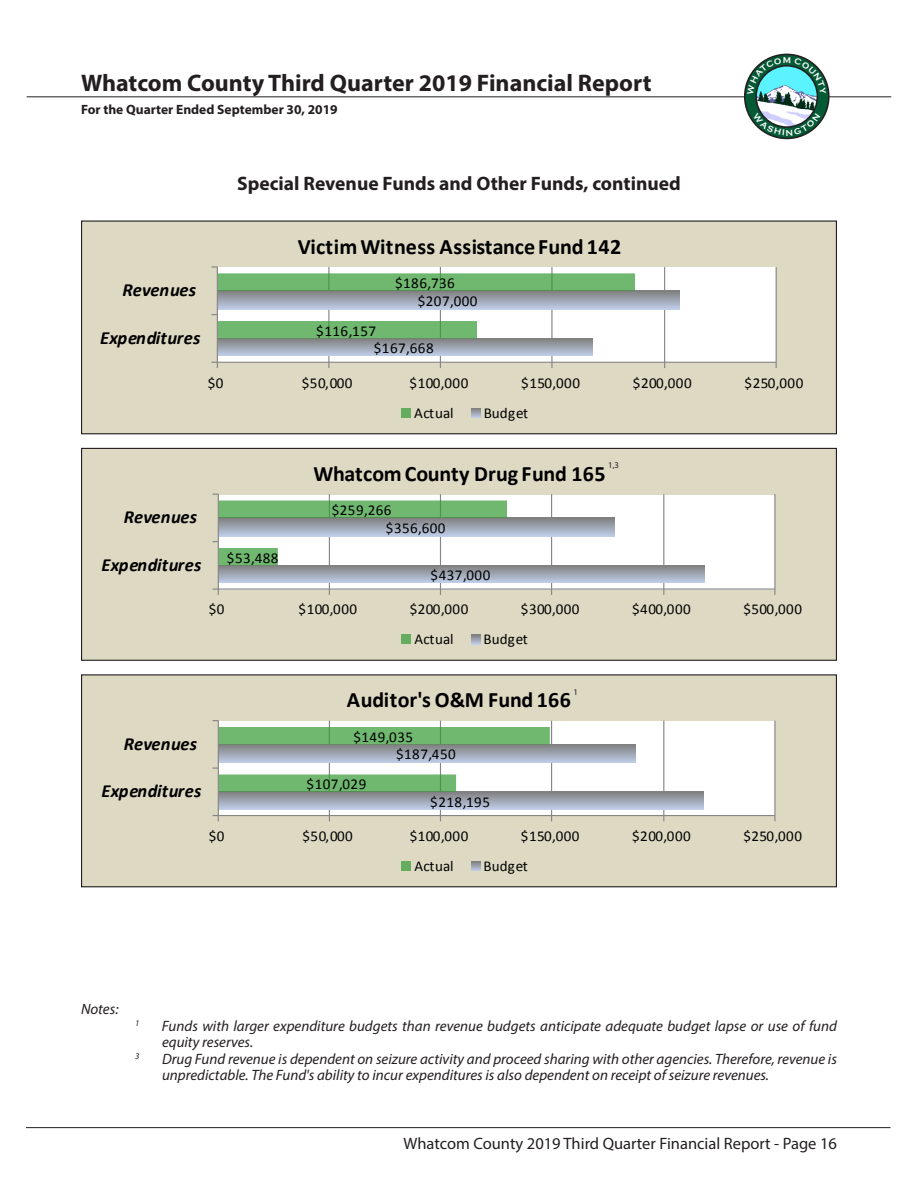
<style>
.page{position:relative;width:918px;height:1188px;background:#fff}
.page>*{position:absolute;margin:0;border:0;box-sizing:border-box;transform-origin:0 0}
.t1{font:700 24px "Myriad Pro";color:#231f20}
.t2{font:700 22.05px "Calibri";letter-spacing:.005em;color:#000}
.Qtrly_Section_Contin{font:700 19.5px "Myriad Pro";color:#231f20}
.t3{font:italic 700 18.6px "Calibri";letter-spacing:.01em;color:#000}
.t4{font:italic 700 18.45px "Calibri";letter-spacing:.01em;color:#000}
.t5{font:16.5px "Myriad Pro";color:#231f20}
.t6{font:15.15px "Calibri";letter-spacing:.03em;color:#000}
.Qtrly_End_Page_Notes{font:italic 15px/16.5px "Myriad Pro";color:#231f20}
.t7{font:15px "Calibri";letter-spacing:.03em;color:#000}
.t8{font:700 13.5px "Myriad Pro";color:#231f20}
.Qtrly_End_Page_Notes-2{font:8.7px "Myriad Pro";color:#231f20}
.Qtrly_End_Page_Notes-3{font:italic 8.7px "Myriad Pro";color:#231f20}
</style>
<div class="page">
<hr style="left:27px;top:96px;width:864px;height:1px;background:#231f20">
<hr style="left:26px;top:1127px;width:865px;height:1px;background:#231f20">
<svg style="left:745px;top:54px;width:84px;height:84px"></svg>
<div style="left:744px;top:54px;width:86px;height:85px;border:2px solid #231f20;border-radius:50%"></div>
<img style="left:756px;top:66px;width:61px;height:61px;border-radius:31px">
<div style="left:90px;top:221px;width:739px;height:213px;background:#ddd9c3"></div>
<div style="left:218px;top:268px;width:558px;height:95px;background:#fff"></div>
<hr style="left:328px;top:267px;width:1px;height:95px;background:#868686">
<hr style="left:440px;top:267px;width:1px;height:95px;background:#868686">
<hr style="left:551px;top:267px;width:2px;height:95px;background:#868686">
<hr style="left:664px;top:267px;width:1px;height:95px;background:#868686">
<hr style="left:776px;top:267px;width:1px;height:95px;background:#868686">
<svg style="left:218px;top:338px;width:374px;height:18px;background:#9da5b1"></svg>
<svg style="left:635px;top:291px;width:44px;height:18px"></svg>
<hr style="left:217px;top:362px;width:559px;height:1px;background:#868686">
<hr style="left:217px;top:267px;width:1px;height:95px;background:#868686">
<svg style="left:212px;top:362px;width:6px;height:6px"></svg>
<svg style="left:212px;top:266px;width:423px;height:72px"></svg>
<div style="left:401px;top:408px;width:10px;height:9px;background:#66ac5e"></div>
<svg style="left:471px;top:408px;width:9px;height:9px"></svg>
<div style="left:81px;top:220px;width:756px;height:214px;border:1px solid #231f20"></div>
<div style="left:82px;top:448px;width:754px;height:212px;background:#ddd9c3"></div>
<div style="left:219px;top:495px;width:555px;height:95px;background:#fff"></div>
<hr style="left:329px;top:494px;width:1px;height:95px;background:#868686">
<hr style="left:440px;top:494px;width:1px;height:95px;background:#868686">
<hr style="left:551px;top:494px;width:1px;height:95px;background:#868686">
<hr style="left:663px;top:494px;width:1px;height:95px;background:#868686">
<hr style="left:774px;top:494px;width:1px;height:95px;background:#868686">
<svg style="left:219px;top:565px;width:486px;height:18px;background:#9ea5b2"></svg>
<svg style="left:507px;top:518px;width:108px;height:18px;background:#9ea5b2"></svg>
<hr style="left:218px;top:588px;width:557px;height:2px;background:#868686">
<hr style="left:218px;top:494px;width:1px;height:95px;background:#868686">
<svg style="left:213px;top:588px;width:6px;height:7px"></svg>
<svg style="left:213px;top:501px;width:294px;height:64px"></svg>
<div style="left:402px;top:635px;width:9px;height:9px;background:#66ac5e"></div>
<svg style="left:471px;top:635px;width:9px;height:9px"></svg>
<div style="left:81px;top:448px;width:756px;height:213px;border:1px solid #231f20"></div>
<div style="left:82px;top:675px;width:754px;height:212px;background:#ddd9c3"></div>
<div style="left:219px;top:721px;width:555px;height:95px;background:#fff"></div>
<hr style="left:329px;top:721px;width:1px;height:95px;background:#868686">
<hr style="left:440px;top:721px;width:1px;height:95px;background:#868686">
<hr style="left:551px;top:721px;width:1px;height:95px;background:#868686">
<hr style="left:663px;top:721px;width:1px;height:95px;background:#868686">
<hr style="left:774px;top:721px;width:1px;height:95px;background:#868686">
<svg style="left:219px;top:792px;width:485px;height:17px;background:#9ea5b2"></svg>
<svg style="left:550px;top:744px;width:85px;height:19px;background:#9ea5b2"></svg>
<hr style="left:218px;top:815px;width:557px;height:1px;background:#868686">
<hr style="left:218px;top:721px;width:1px;height:95px;background:#868686">
<svg style="left:213px;top:815px;width:6px;height:6px"></svg>
<svg style="left:213px;top:727px;width:337px;height:65px"></svg>
<div style="left:402px;top:861px;width:9px;height:10px;background:#66ac5e"></div>
<svg style="left:471px;top:861px;width:9px;height:10px"></svg>
<div style="left:81px;top:674px;width:756px;height:213px;border:1px solid #231f20"></div>
<svg style="left:747px;top:57px;width:79px;height:38px"></svg>
<svg style="left:753px;top:105px;width:69px;height:35px"></svg>
<h1 class="t1" style="left:81px;top:67px;width:572px">Whatcom County Third Quarter 2019 Financial Report</h1>
<p class="t8" style="left:81px;top:100px;width:258px">For the Quarter Ended September 30, 2019</p>
<p class="Qtrly_Section_Contin" style="left:237px;top:171px;width:445px">Special Revenue Funds and Other Funds, continued</p>
<p class="t2" style="left:298px;top:232px;width:325px">Victim Witness Assistance Fund 142</p>
<p class="t3" style="left:122px;top:278px;width:75px">Revenues</p>
<p class="t3" style="left:100px;top:326px;width:102px">Expenditures</p>
<p class="t6" style="left:395px;top:274px;width:61px">$186,736</p>
<p class="t6" style="left:316px;top:321px;width:61px">$116,157</p>
<p class="t6" style="left:418px;top:291px;width:61px">$207,000</p>
<p class="t6" style="left:374px;top:339px;width:61px">$167,668</p>
<p class="t6" style="left:208px;top:373px;width:17px">$0</p>
<p class="t6" style="left:302px;top:373px;width:52px">$50,000</p>
<p class="t6" style="left:410px;top:373px;width:60px">$100,000</p>
<p class="t6" style="left:521px;top:373px;width:60px">$150,000</p>
<p class="t6" style="left:633px;top:373px;width:60px">$200,000</p>
<p class="t6" style="left:745px;top:373px;width:60px">$250,000</p>
<p class="t6" style="left:414px;top:403px;width:41px">Actual</p>
<p class="t6" style="left:484px;top:403px;width:46px">Budget</p>
<p class="t4" style="left:124px;top:506px;width:75px">Revenues</p>
<p class="Qtrly_End_Page_Notes-2" style="left:608px;top:459px;width:12px">1,3</p>
<p class="t2" style="left:313px;top:459px;width:294px">Whatcom County Drug Fund 165</p>
<p class="t7" style="left:332px;top:501px;width:61px">$259,266</p>
<p class="t7" style="left:386px;top:518px;width:61px">$356,600</p>
<p class="t4" style="left:102px;top:553px;width:101px">Expenditures</p>
<p class="t7" style="left:227px;top:548px;width:53px">$53,488</p>
<p class="t7" style="left:431px;top:566px;width:61px">$437,000</p>
<p class="t7" style="left:209px;top:600px;width:17px">$0</p>
<p class="t7" style="left:299px;top:600px;width:60px">$100,000</p>
<p class="t7" style="left:410px;top:600px;width:60px">$200,000</p>
<p class="t7" style="left:521px;top:600px;width:60px">$300,000</p>
<p class="t7" style="left:632px;top:600px;width:60px">$400,000</p>
<p class="t7" style="left:743px;top:600px;width:60px">$500,000</p>
<p class="t7" style="left:414px;top:630px;width:41px">Actual</p>
<p class="t7" style="left:484px;top:630px;width:46px">Budget</p>
<p class="Qtrly_End_Page_Notes-2" style="left:573px;top:687px;width:6px">1</p>
<p class="t2" style="left:347px;top:686px;width:226px">Auditor's O&amp;M Fund 166</p>
<p class="t4" style="left:124px;top:732px;width:75px">Revenues</p>
<p class="t4" style="left:102px;top:779px;width:101px">Expenditures</p>
<p class="t7" style="left:353px;top:727px;width:61px">$149,035</p>
<p class="t7" style="left:307px;top:775px;width:61px">$107,029</p>
<p class="t7" style="left:396px;top:745px;width:61px">$187,450</p>
<p class="t7" style="left:430px;top:792px;width:61px">$218,195</p>
<p class="t7" style="left:209px;top:826px;width:17px">$0</p>
<p class="t7" style="left:302px;top:826px;width:52px">$50,000</p>
<p class="t7" style="left:410px;top:826px;width:60px">$100,000</p>
<p class="t7" style="left:521px;top:826px;width:60px">$150,000</p>
<p class="t7" style="left:632px;top:826px;width:60px">$200,000</p>
<p class="t7" style="left:743px;top:826px;width:60px">$250,000</p>
<p class="t7" style="left:414px;top:856px;width:41px">Actual</p>
<p class="t7" style="left:484px;top:856px;width:46px">Budget</p>
<p class="Qtrly_End_Page_Notes" style="left:81px;top:1000px;width:39px">Notes:</p>
<p class="Qtrly_End_Page_Notes-3" style="left:135px;top:1017px;width:6px">1</p>
<p class="Qtrly_End_Page_Notes" style="left:162px;top:1017px;width:677px">Funds with larger expenditure budgets than revenue budgets anticipate adequate budget lapse or use of fund equity reserves.</p>
<p class="Qtrly_End_Page_Notes-3" style="left:135px;top:1050px;width:6px">3</p>
<p class="Qtrly_End_Page_Notes" style="left:162px;top:1050px;width:676px">Drug Fund revenue is dependent on seizure activity and proceed sharing with other agencies. Therefore, revenue is unpredictable. The Fund's ability to incur expenditures is also dependent on receipt of seizure revenues.</p>
<p class="t5" style="left:403px;top:1134px;width:435px">Whatcom County 2019 Third Quarter Financial Report - Page 16</p>
</div>
